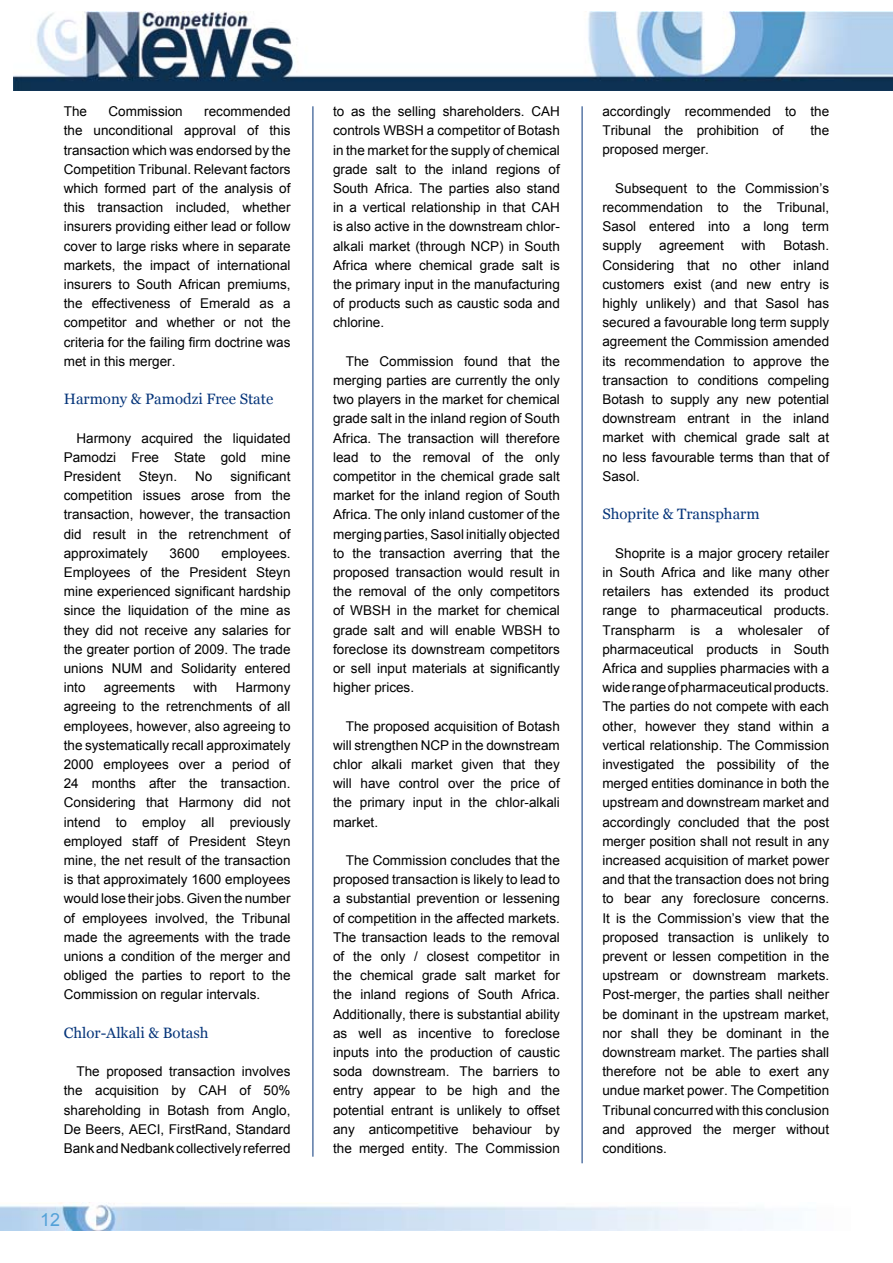
<style>
.page{position:relative;width:893px;height:1263px;background:#fff}
.page>*{position:absolute;margin:0;border:0;box-sizing:border-box;transform-origin:0 0}
.t1{font:18px "Arial";color:#53a1d8}
.t2{font:15px "Georgia";color:#06357a}
.t3{font:13.5px/19.2px "Arial";color:#000;text-align:justify}
</style>
<div class="page">
<img style="left:13px;top:11px;width:880px;height:79px">
<img style="left:0;top:1203px;width:798px;height:28px">
<hr style="left:313px;top:106px;width:1px;height:1051px;background:#06357a">
<hr style="left:582px;top:106px;width:1px;height:1057px;background:#06357a">
<p class="t3" style="left:64px;top:102px;width:25px">The</p>
<p class="t3" style="left:109px;top:102px;width:76px">Commission</p>
<p class="t3" style="left:64px;top:102px;width:228px;text-indent:140px">recommended the unconditional approval of this transaction which was endorsed by the Competition Tribunal. Relevant factors which formed part of the analysis of this transaction included, whether insurers providing either lead or follow cover to large risks where in separate markets, the impact of international insurers to South African premiums, the effectiveness of Emerald as a competitor and whether or not the criteria for the failing firm doctrine was met in this merger.</p>
<p class="t2" style="left:64px;top:390px;width:211px">Harmony &amp; Pamodzi Free State</p>
<p class="t3" style="left:64px;top:428px;width:228px;text-indent:13px">Harmony acquired the liquidated Pamodzi Free State gold mine President</p>
<p class="t3" style="left:64px;top:467px;width:228px;text-indent:167px">significant competition issues arose from the transaction, however, the transaction did result in the retrenchment of approximately</p>
<p class="t3" style="left:139px;top:467px;width:40px">Steyn.</p>
<p class="t3" style="left:195px;top:467px;width:19px">No</p>
<p class="t3" style="left:170px;top:544px;width:32px">3600</p>
<p class="t3" style="left:64px;top:544px;width:228px;text-indent:158px">employees.<br>Employees of the President Steyn mine experienced significant hardship since the liquidation of the mine as they did not receive any salaries for the greater portion of 2009. The trade unions NUM and Solidarity entered into</p>
<p class="t3" style="left:64px;top:678px;width:228px;text-indent:172px">Harmony agreeing to the retrenchments of all employees, however, also agreeing to the systematically recall approximately 2000 employees over a period of 24 months after the transaction.<br>Considering that Harmony did not intend to employ all previously employed staff of President Steyn mine, the net result of the transaction is that approximately 1600 employees would lose their jobs. Given the number of employees involved, the Tribunal made the agreements with the trade unions a condition of the merger and obliged the parties to report to the Commission on regular intervals.</p>
<p class="t2" style="left:64px;top:1024px;width:146px">Chlor-Alkali &amp; Botash</p>
<p class="t3" style="left:64px;top:1062px;width:228px;text-indent:13px">The proposed transaction involves the acquisition by CAH of 50% shareholding in Botash from Anglo, De Beers, AECI, FirstRand, Standard Bank and Nedbank collectively referred</p>
<p class="t3" style="left:104px;top:678px;width:73px">agreements</p>
<p class="t3" style="left:193px;top:678px;width:26px">with</p>
<h1 class="t1" style="left:40px;top:1207px;width:22px">12</h1>
<p class="t3" style="left:333px;top:102px;width:228px">to as the selling shareholders. CAH controls WBSH a competitor of Botash in the market for the supply of chemical grade salt to the inland regions of South Africa. The parties also stand in a vertical relationship in that CAH is also active in the downstream chlor&shy;alkali market (through NCP) in South Africa where chemical grade salt is the primary input in the manufacturing of products such as caustic soda and chlorine.</p>
<p class="t3" style="left:333px;top:351px;width:228px;text-indent:13px">The Commission found that the merging parties are currently the only two players in the market for chemical grade salt in the inland region of South Africa. The transaction will therefore lead to the removal of the only competitor in the chemical grade salt market for the inland region of South Africa. The only inland customer of the merging parties, Sasol initially objected to the transaction averring that the proposed transaction would result in the removal of the only competitors of WBSH in the market for chemical grade salt and will enable WBSH to foreclose its downstream competitors or sell input materials at significantly higher prices.</p>
<p class="t3" style="left:333px;top:716px;width:228px;text-indent:13px">The proposed acquisition of Botash will strengthen NCP in the downstream chlor alkali market given that they will have control over the price of the primary input in the chlor-alkali market.</p>
<p class="t3" style="left:333px;top:851px;width:228px;text-indent:13px">The Commission concludes that the proposed transaction is likely to lead to a substantial prevention or lessening of competition in the affected markets.<br>The transaction leads to the removal of the only / closest competitor in the chemical grade salt market for the inland regions of South Africa.<br>Additionally, there is substantial ability as well as incentive to foreclose inputs into the production of caustic soda downstream. The barriers to entry appear to be high and the potential entrant is unlikely to offset any anticompetitive behaviour by the merged entity. The Commission</p>
<p class="t3" style="left:602px;top:102px;width:228px">accordingly recommended to the<br>Tribunal the prohibition of</p>
<p class="t3" style="left:810px;top:121px;width:20px">the</p>
<p class="t3" style="left:602px;top:140px;width:108px">proposed merger.</p>
<p class="t3" style="left:602px;top:179px;width:228px;text-indent:13px">Subsequent to the Commission’s recommendation to the Tribunal, Sasol entered into a long term supply</p>
<p class="t3" style="left:602px;top:236px;width:228px;text-indent:181px">Botash.<br>Considering that no other inland customers exist (and new entry is highly unlikely) and that Sasol has secured a favourable long term supply agreement the Commission amended its recommendation to approve the transaction to conditions compeling Botash to supply any new potential downstream entrant in the inland market with chemical grade salt at no less favourable terms than that of Sasol.</p>
<p class="t2" style="left:602px;top:506px;width:159px">Shoprite &amp; Transpharm</p>
<p class="t3" style="left:602px;top:544px;width:228px;text-indent:13px">Shoprite is a major grocery retailer in South Africa and like many other retailers has extended its product range to pharmaceutical products.<br>Transpharm is a wholesaler of pharmaceutical products in South Africa and supplies pharmacies with a wide range of pharmaceutical products.<br>The parties do not compete with each other, however they stand within a vertical relationship. The Commission investigated the possibility of the merged entities dominance in both the upstream and downstream market and accordingly concluded that the post merger position shall not result in any increased acquisition of market power and that the transaction does not bring to bear any foreclosure concerns.<br>It is the Commission’s view that the proposed transaction is unlikely to prevent or lessen competition in the upstream or downstream markets.<br>Post-merger, the parties shall neither be dominant in the upstream market, nor shall they be dominant in the downstream market. The parties shall therefore not be able to exert any undue market power. The Competition Tribunal concurred with this conclusion and approved the merger without conditions.</p>
<p class="t3" style="left:659px;top:236px;width:66px">agreement</p>
<p class="t3" style="left:742px;top:236px;width:26px">with</p>
</div>
